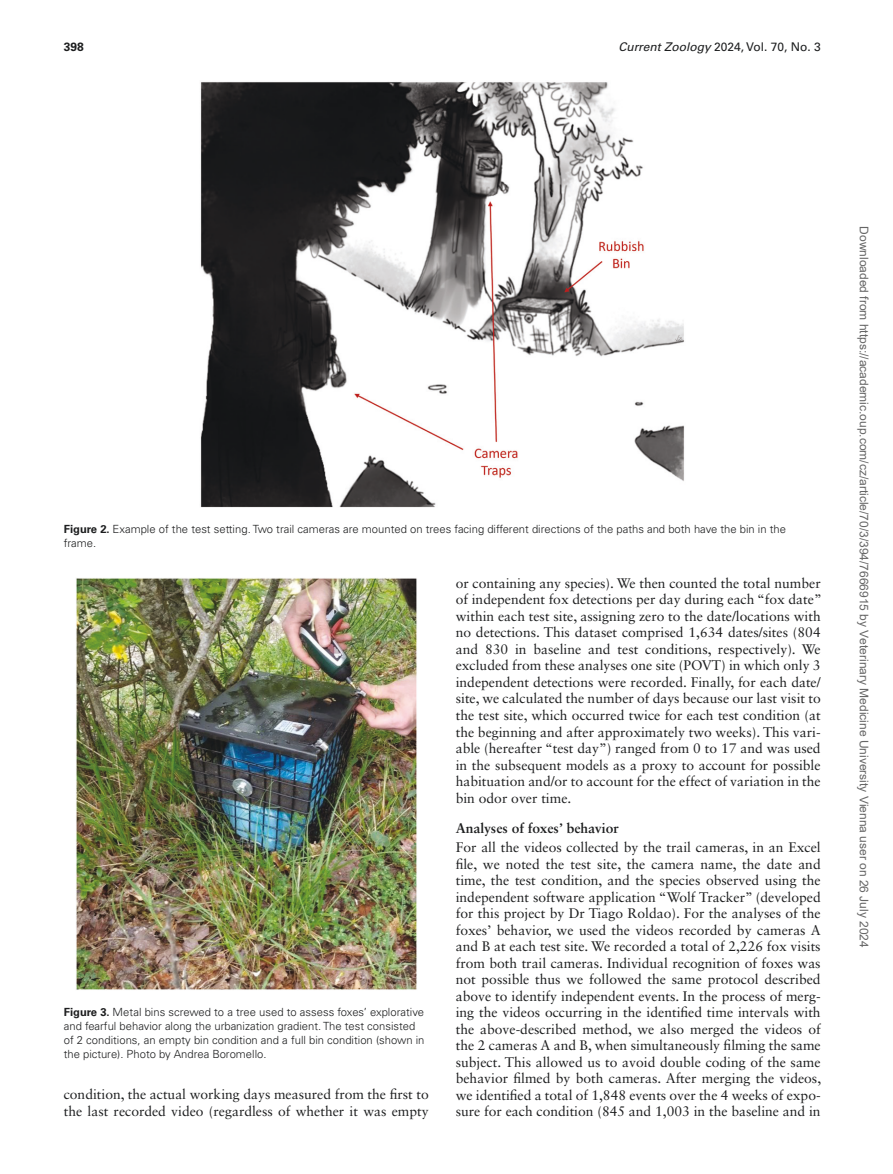
<style>
.page{position:relative;width:893px;height:1174px;background:#fff}
.page>*{position:absolute;margin:0;border:0;box-sizing:border-box;transform-origin:0 0}
.t1{font:13.8px/16.5px "Sabon LT Std";color:#1d1e1f;text-align:justify}
.t2{font:700 13.8px "Sabon LT Std";color:#1d1e1f}
.t3{font:12px "Arial";color:#666}
.t4{font:12px "Univers LT Std 3";color:#1d1e1f}
.t5{font:700 12px "Univers LT Std";color:#1d1e1f}
.t6{font:300 11.25px/14.2px "Univers LT Std";color:#1d1e1f}
.s1{font-family:"Univers LT Std";font-style:italic}
.s2{font-weight:700}
</style>
<div class="page">
<img style="left:200px;top:82px;width:484px;height:426px">
<img style="left:76px;top:578px;width:341px;height:412px">
<p class="t5" style="left:64px;top:40px;width:22px">398</p>
<p class="t4" style="left:618px;top:40px;width:204px"><span class="s1">Current Zoology</span> 2024, Vol. 70, No. 3</p>
<p class="t6" style="left:64px;top:522px;width:724px"><span class="s2">Figure 2.</span> Example of the test setting. Two trail cameras are mounted on trees facing different directions of the paths and both have the bin in the frame.</p>
<p class="t6" style="left:64px;top:1004px;width:362px"><span class="s2">Figure 3.</span> Metal bins screwed to a tree used to assess foxes’ explorative and fearful behavior along the urbanization gradient. The test consisted of 2 conditions, an empty bin condition and a full bin condition (shown in the picture). Photo by Andrea Boromello.</p>
<p class="t1" style="left:64px;top:1085px;width:366px">condition, the actual working days measured from the first to the last recorded video (regardless of whether it was empty</p>
<p class="t1" style="left:456px;top:575px;width:367px">or containing any species). We then counted the total number of independent fox detections per day during each “fox date” within each test site, assigning zero to the date/locations with no detections. This dataset comprised 1,634 dates/sites (804 and 830 in baseline and test conditions, respectively). We excluded from these analyses one site (POVT) in which only 3 independent detections were recorded. Finally, for each date/ site, we calculated the number of days because our last visit to the test site, which occurred twice for each test condition (at the beginning and after approximately two weeks). This vari&shy;able (hereafter “test day”) ranged from 0 to 17 and was used in the subsequent models as a proxy to account for possible habituation and/or to account for the effect of variation in the bin odor over time.</p>
<p class="t2" style="left:456px;top:819px;width:165px">Analyses of foxes’ behavior</p>
<p class="t1" style="left:456px;top:839px;width:367px">For all the videos collected by the trail cameras, in an Excel file, we noted the test site, the camera name, the date and time, the test condition, and the species observed using the independent software application “Wolf Tracker” (developed for this project by Dr Tiago Roldao). For the analyses of the foxes’ behavior, we used the videos recorded by cameras A and B at each test site. We recorded a total of 2,226 fox visits from both trail cameras. Individual recognition of foxes was not possible thus we followed the same protocol described above to identify independent events. In the process of merg&shy;ing the videos occurring in the identified time intervals with the above-described method, we also merged the videos of the 2 cameras A and B, when simultaneously filming the same subject. This allowed us to avoid double coding of the same behavior filmed by both cameras. After merging the videos, we identified a total of 1,848 events over the 4 weeks of expo&shy;sure for each condition (845 and 1,003 in the baseline and in</p>
<p class="t3" style="left:868px;top:226px;width:723px;rotate:90deg">Downloaded from https://academic.oup.com/cz/article/70/3/394/7666915 by Veterinary Medicine University Vienna user on 26 July 2024</p>
</div>
